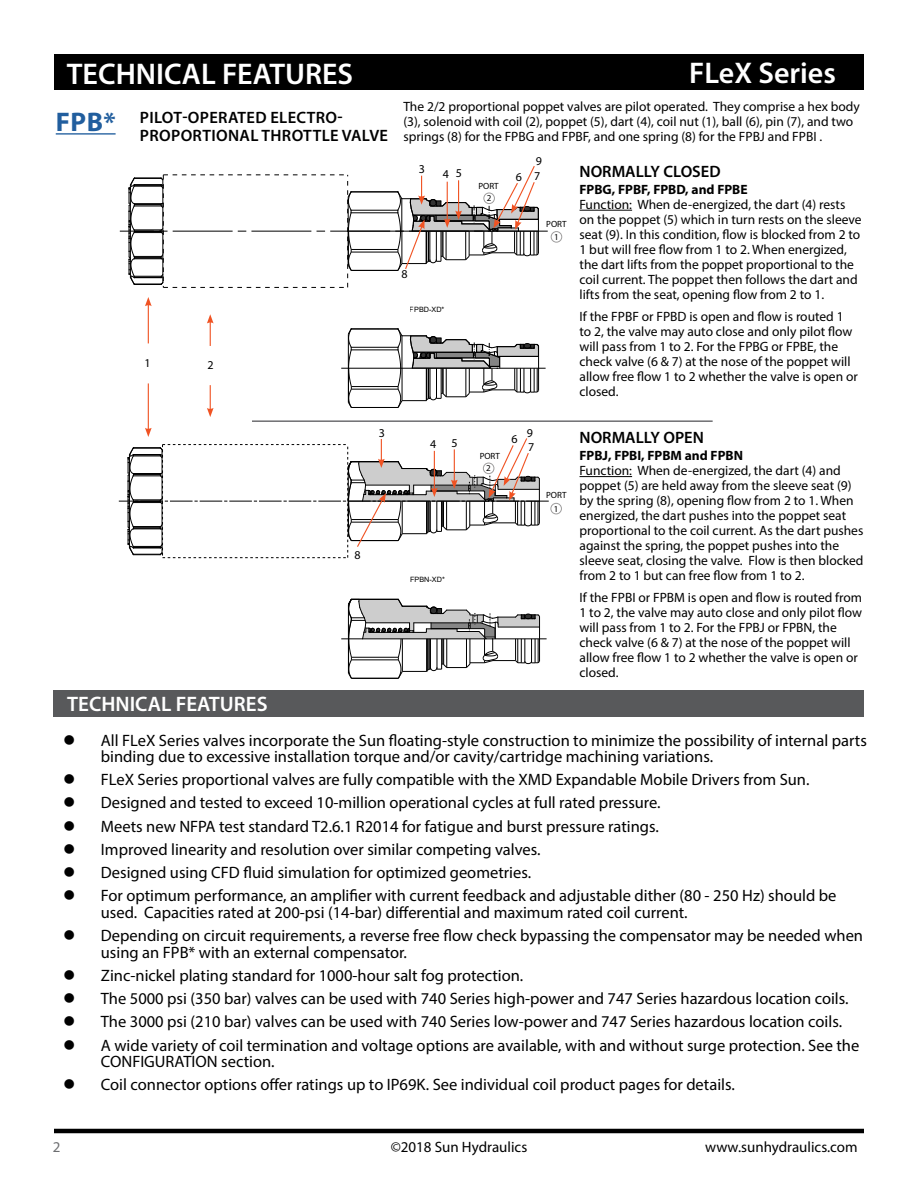
<style>
.page{position:relative;width:918px;height:1188px;background:#fff}
.page>*{position:absolute;margin:0;border:0;box-sizing:border-box;transform-origin:0 0}
.t1{font:600 30px "Myriad Pro";color:#fff}
.t2{font:600 21px "Myriad Pro";color:#fff}
.t3{font:16.5px/23.2px "Myriad Pro";color:#000}
.t4{font:600 16.5px/18px "Myriad Pro";letter-spacing:.02em;color:#000}
.t5{font:600 16.5px "Myriad Pro";color:#000}
.t6{font:15px "Myriad Pro";color:#000}
.t7{font:15px "Myriad Pro";color:#6d6e71}
.t8{font:13.5px/15px "Myriad Pro";color:#000}
.t9{font:700 13.5px "Myriad Pro";color:#000}
.t10{font:12px "Myriad Pro";color:#000}
.t11{font:9px/12.9px "Myriad Pro";color:#000;text-align:center}
.t12{font:7.35px "Arial";color:#000}
.t13{font:7.2px "Arial";color:#000}
.s1{color:#000}
.s2{font-weight:700;font-size:27px;color:#215e9e}
</style>
<div class="page">
<hr style="left:54px;top:1129px;width:810px;height:4px;background:#000">
<div style="left:54px;top:54px;width:810px;height:36px;background:#000"></div>
<hr style="left:56px;top:133px;width:60px;height:2px;background:#215e9e">
<div style="left:54px;top:690px;width:810px;height:27px;background:#58595b"></div>
<svg style="left:207px;top:385px;width:7px;height:32px"></svg>
<svg style="left:207px;top:314px;width:7px;height:32px"></svg>
<hr style="left:148px;top:383px;width:1px;height:47px;background:#f05323">
<hr style="left:148px;top:304px;width:1px;height:39px;background:#f05323">
<svg style="left:145px;top:297px;width:7px;height:9px"></svg>
<hr style="left:580px;top:210px;width:52px;height:1px;background:#000">
<hr style="left:580px;top:476px;width:52px;height:1px;background:#000">
<div style="left:551px;top:231px;width:11px;height:12px;border:1px solid #9e9d9d;border-radius:50%"></div>
<div style="left:550px;top:503px;width:12px;height:11px;border:1px solid #9e9d9d;border-radius:50%"></div>
<hr style="left:252px;top:420px;width:461px;height:2px;background:#6d6e71">
<hr style="left:351px;top:350px;width:47px;height:1px;background:#000">
<hr style="left:351px;top:347px;width:47px;height:1px;background:#000">
<hr style="left:351px;top:329px;width:47px;height:1px;background:#000">
<hr style="left:351px;top:407px;width:47px;height:1px;background:#000">
<hr style="left:351px;top:389px;width:47px;height:1px;background:#000">
<hr style="left:351px;top:386px;width:47px;height:1px;background:#000">
<hr style="left:341px;top:368px;width:205px;height:1px;background:#000">
<svg style="left:348px;top:328px;width:4px;height:80px"></svg>
<svg style="left:397px;top:328px;width:142px;height:80px"></svg>
<hr style="left:341px;top:639px;width:206px;height:1px;background:#000">
<svg style="left:348px;top:599px;width:192px;height:80px"></svg>
<svg style="left:120px;top:166px;width:428px;height:122px"></svg>
<svg style="left:119px;top:428px;width:430px;height:130px"></svg>
<h1 class="t1" style="left:67px;top:55px;width:303px">TECHNICAL FEATURES<span class="s1">S</span></h1>
<p class="t4" style="left:140px;top:108px;width:250px;text-indent:-84px"><span class="s2">FPB*</span> PILOT-OPERATED ELECTRO-<br>PROPORTIONAL THROTTLE VALVE</p>
<p class="t10" style="left:145px;top:355px;width:8px">1</p>
<p class="t10" style="left:208px;top:358px;width:8px">2</p>
<p class="t2" style="left:67px;top:691px;width:202px">TECHNICAL FEATURES</p>
<p class="t10" style="left:379px;top:425px;width:8px">3</p>
<p class="t10" style="left:355px;top:548px;width:8px">8</p>
<h1 class="t1" style="left:689px;top:54px;width:148px">FLeX Series</h1>
<p class="t8" style="left:403px;top:99px;width:458px">The 2/2 proportional poppet valves are pilot operated. They comprise a hex body (3), solenoid with coil (2), poppet (5), dart (4), coil nut (1), ball (6), pin (7), and two springs (8) for the FPBG and FPBF, and one spring (8) for the FPBJ and FPBI .</p>
<p class="t10" style="left:419px;top:162px;width:8px">3</p>
<p class="t10" style="left:443px;top:167px;width:21px">4 5</p>
<p class="t10" style="left:401px;top:266px;width:8px">8</p>
<p class="t13" style="left:410px;top:304px;width:36px">FPBD-XD*</p>
<p class="t11" style="left:478px;top:180px;width:22px;line-height:11.7px">PORT<br>2</p>
<p class="t10" style="left:536px;top:153px;width:8px">9</p>
<p class="t10" style="left:516px;top:169px;width:26px">6 7</p>
<p class="t11" style="left:546px;top:218px;width:22px">PORT<br>1</p>
<p class="t5" style="left:580px;top:161px;width:143px">NORMALLY CLOSED</p>
<p class="t9" style="left:580px;top:180px;width:170px">FPBG, FPBF, FPBD, and FPBE</p>
<p class="t8" style="left:580px;top:197px;width:284px">Function: When de-energized, the dart (4) rests on the poppet (5) which in turn rests on the sleeve seat (9). In this condition, flow is blocked from 2 to 1 but will free flow from 1 to 2. When energized, the dart lifts from the poppet proportional to the coil current. The poppet then follows the dart and lifts from the seat, opening flow from 2 to 1.</p>
<p class="t8" style="left:580px;top:308px;width:280px">If the FPBF or FPBD is open and flow is routed 1 to 2, the valve may auto close and only pilot flow will pass from 1 to 2. For the FPBG or FPBE, the check valve (6 &amp; 7) at the nose of the poppet will allow free flow 1 to 2 whether the valve is open or closed.</p>
<p class="t10" style="left:430px;top:436px;width:8px">4</p>
<p class="t10" style="left:452px;top:435px;width:8px">5</p>
<p class="t10" style="left:511px;top:431px;width:8px">6</p>
<p class="t11" style="left:480px;top:450px;width:22px;line-height:11.6px">PORT<br>2</p>
<p class="t10" style="left:527px;top:425px;width:8px">9</p>
<p class="t10" style="left:528px;top:439px;width:8px">7</p>
<p class="t11" style="left:546px;top:487px;width:22px;line-height:14.4px">PORT<br>1</p>
<p class="t12" style="left:410px;top:574px;width:36px">FPBN-XD*</p>
<p class="t5" style="left:580px;top:427px;width:126px">NORMALLY OPEN</p>
<p class="t9" style="left:580px;top:447px;width:165px">FPBJ, FPBI, FPBM and FPBN</p>
<p class="t8" style="left:580px;top:463px;width:286px">Function: When de-energized, the dart (4) and poppet (5) are held away from the sleeve seat (9) by the spring (8), opening flow from 2 to 1. When energized, the dart pushes into the poppet seat proportional to the coil current. As the dart pushes against the spring, the poppet pushes into the sleeve seat, closing the valve. Flow is then blocked from 2 to 1 but can free flow from 1 to 2.</p>
<p class="t8" style="left:580px;top:590px;width:284px">If the FPBI or FPBM is open and flow is routed from 1 to 2, the valve may auto close and only pilot flow will pass from 1 to 2. For the FPBJ or FPBN, the check valve (6 &amp; 7) at the nose of the poppet will allow free flow 1 to 2 whether the valve is open or closed.</p>
<p class="t3" style="left:101px;top:731px;width:768px;line-height:16.5px">All FLeX Series valves incorporate the Sun floating-style construction to minimize the possibility of internal parts binding due to excessive installation torque and/or cavity/cartridge machining variations.</p>
<p class="t3" style="left:101px;top:768px;width:737px">FLeX Series proportional valves are fully compatible with the XMD Expandable Mobile Drivers from Sun.<br>Designed and tested to exceed 10-million operational cycles at full rated pressure.<br>Meets new NFPA test standard T2.6.1 R2014 for fatigue and burst pressure ratings.<br>Improved linearity and resolution over similar competing valves.<br>Designed using CFD fluid simulation for optimized geometries.<br>For optimum performance, an amplifier with current feedback and adjustable dither (80 - 250 Hz) should be</p>
<p class="t3" style="left:101px;top:901px;width:764px">used. Capacities rated at 200-psi (14-bar) differential and maximum rated coil current.<br>Depending on circuit requirements, a reverse free flow check bypassing the compensator may be needed when</p>
<p class="t3" style="left:101px;top:940px;width:760px">using an FPB* with an external compensator.<br>Zinc-nickel plating standard for 1000-hour salt fog protection.<br>The 5000 psi (350 bar) valves can be used with 740 Series high-power and 747 Series hazardous location coils.<br>The 3000 psi (210 bar) valves can be used with 740 Series low-power and 747 Series hazardous location coils.<br>A wide variety of coil termination and voltage options are available, with and without surge protection. See the</p>
<p class="t3" style="left:101px;top:1050px;width:635px">CONFIGURATION section.<br>Coil connector options offer ratings up to IP69K. See individual coil product pages for details.</p>
<p class="t7" style="left:53px;top:1138px;width:9px">2</p>
<p class="t6" style="left:391px;top:1138px;width:138px">©2018 Sun Hydraulics</p>
<p class="t6" style="left:705px;top:1138px;width:154px">www.sunhydraulics.com</p>
</div>
